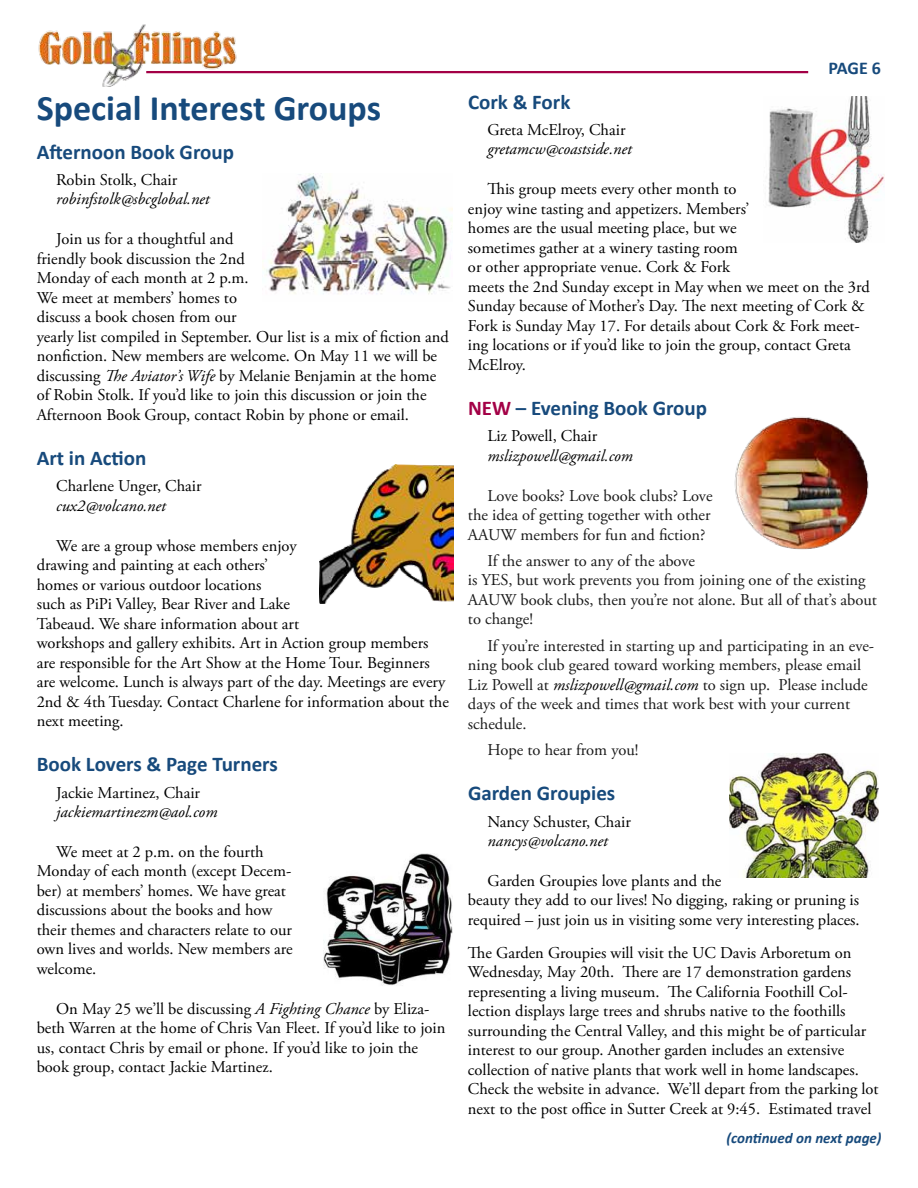
<style>
.page{position:relative;width:918px;height:1188px;background:#fff}
.page>*{position:absolute;margin:0;border:0;box-sizing:border-box;transform-origin:0 0}
.t1{font:700 36px "Calibri";color:#174a7c}
.t2{font:700 21px "Calibri";color:#174a7c}
.t3{font:700 18px "Calibri";color:#174a7c}
.t4{font:16.5px/19.5px "Adobe Garamond Pro";color:#000}
.t5{font:16.5px/19.5px "Adobe Garamond Pro";color:#1a1a1a}
.t6{font:italic 16.5px "Adobe Garamond Pro";color:#000}
.t7{font:italic 700 15px "Calibri";color:#174a7c}
.s1{font-style:italic}
.s2{color:#a30046}
.s3{font-style:italic;color:#000}
</style>
<div class="page">
<img style="left:38px;top:24px;width:234px;height:62px">
<hr style="left:146px;top:71px;width:662px;height:2px;background:#a30046">
<img style="left:320px;top:464px;width:134px;height:140px">
<img style="left:266px;top:174px;width:187px;height:120px">
<img style="left:323px;top:854px;width:130px;height:132px">
<img style="left:768px;top:96px;width:116px;height:146px">
<img style="left:730px;top:754px;width:148px;height:123px">
<img style="left:734px;top:417px;width:135px;height:133px">
<h1 class="t1" style="left:37px;top:85px;width:346px">Special Interest Groups</h1>
<p class="t2" style="left:37px;top:138px;width:199px">Afternoon Book Group</p>
<p class="t4" style="left:56px;top:170px;width:123px">Robin Stolk, Chair</p>
<p class="t6" style="left:56px;top:189px;width:155px">robinfstolk@sbcglobal.net</p>
<p class="t4" style="left:37px;top:230px;width:414px;text-indent:20px">Join us for a thoughtful and<br>friendly book discussion the 2nd<br>Monday of each month at 2 p.m.<br>We meet at members’ homes to<br>discuss a book chosen from our<br>yearly list compiled in September. Our list is a mix of fiction and nonfiction. New members are welcome. On May 11 we will be discussing <span class="s1">The Aviator’s Wife</span> by Melanie Benjamin at the home of Robin Stolk. If you’d like to join this discussion or join the Afternoon Book Group, contact Robin by phone or email.</p>
<p class="t2" style="left:37px;top:445px;width:111px">Art in Action</p>
<p class="t4" style="left:56px;top:477px;width:147px">Charlene Unger, Chair</p>
<p class="t6" style="left:56px;top:496px;width:111px">cux2@volcano.net</p>
<p class="t4" style="left:37px;top:536px;width:414px;text-indent:20px">We are a group whose members enjoy<br>drawing and painting at each others’<br>homes or various outdoor locations<br>such as PiPi Valley, Bear River and Lake<br>Tabeaud. We share information about art<br>workshops and gallery exhibits. Art in Action group members are responsible for the Art Show at the Home Tour. Beginners are welcome. Lunch is always part of the day. Meetings are every 2nd &amp; 4th Tuesday. Contact Charlene for information about the next meeting.</p>
<p class="t2" style="left:37px;top:751px;width:243px">Book Lovers &amp; Page Turners</p>
<p class="t4" style="left:56px;top:783px;width:145px">Jackie Martinez, Chair</p>
<p class="t6" style="left:56px;top:802px;width:163px">jackiemartinezm@aol.com</p>
<p class="t4" style="left:37px;top:843px;width:257px;text-indent:20px">We meet at 2 p.m. on the fourth<br>Monday of each month (except Decem&shy;ber) at members’ homes. We have great discussions about the books and how their themes and characters relate to our own lives and worlds. New members are welcome.</p>
<p class="t4" style="left:37px;top:999px;width:410px;text-indent:20px">On May 25 we’ll be discussing <span class="s1">A Fighting Chance</span> by Eliza&shy;beth Warren at the home of Chris Van Fleet. If you’d like to join us, contact Chris by email or phone. If you’d like to join the book group, contact Jackie Martinez.</p>
<p class="t3" style="left:828px;top:57px;width:54px">PAGE 6</p>
<p class="t2" style="left:468px;top:88px;width:104px">Cork &amp; Fork</p>
<p class="t4" style="left:488px;top:120px;width:140px">Greta McElroy, Chair</p>
<p class="t6" style="left:488px;top:139px;width:146px">gretamcw@coastside.net</p>
<p class="t4" style="left:468px;top:180px;width:403px;text-indent:20px">This group meets every other month to<br>enjoy wine tasting and appetizers. Members’<br>homes are the usual meeting place, but we<br>sometimes gather at a winery tasting room<br>or other appropriate venue. Cork &amp; Fork<br>meets the 2nd Sunday except in May when we meet on the 3rd Sunday because of Mother’s Day. The next meeting of Cork &amp; Fork is Sunday May 17. For details about Cork &amp; Fork meet&shy;ing locations or if you’d like to join the group, contact Greta McElroy.</p>
<p class="t2" style="left:468px;top:395px;width:241px"><span class="s2">NEW</span> – Evening Book Group</p>
<p class="t4" style="left:488px;top:427px;width:111px">Liz Powell, Chair</p>
<p class="t6" style="left:488px;top:446px;width:147px">mslizpowell@gmail.com</p>
<p class="t5" style="left:468px;top:486px;width:246px;text-align:justify;text-indent:20px">Love books? Love book clubs? Love the idea of getting together with other AAUW members for fun and fiction?</p>
<p class="t5" style="left:468px;top:551px;width:411px;text-indent:20px">If the answer to any of the above<br>is YES, but work prevents you from joining one of the existing AAUW book clubs, then you’re not alone. But all of that’s about to change!</p>
<p class="t5" style="left:468px;top:636px;width:408px;text-indent:20px">If you’re interested in starting up and participating in an eve&shy;ning book club geared toward working members, please email Liz Powell at <span class="s3">mslizpowell@gmail.com</span> to sign up. Please include days of the week and times that work best with your current schedule.</p>
<p class="t5" style="left:488px;top:740px;width:153px">Hope to hear from you!</p>
<p class="t2" style="left:468px;top:780px;width:149px">Garden Groupies</p>
<p class="t4" style="left:488px;top:812px;width:145px">Nancy Schuster, Chair</p>
<p class="t6" style="left:488px;top:831px;width:122px">nancys@volcano.net</p>
<p class="t4" style="left:468px;top:871px;width:393px;text-indent:20px">Garden Groupies love plants and the<br>beauty they add to our lives! No digging, raking or pruning is required – just join us in visiting some very interesting places.</p>
<p class="t4" style="left:468px;top:943px;width:412px">The Garden Groupies will visit the UC Davis Arboretum on Wednesday, May 20th. There are 17 demonstration gardens representing a living museum. The California Foothill Col&shy;lection displays large trees and shrubs native to the foothills surrounding the Central Valley, and this might be of particular interest to our group. Another garden includes an extensive collection of native plants that work well in home landscapes.<br>Check the website in advance. We’ll depart from the parking lot next to the post office in Sutter Creek at 9:45. Estimated travel</p>
<p class="t7" style="left:727px;top:1129px;width:157px">(continued on next page)</p>
</div>
